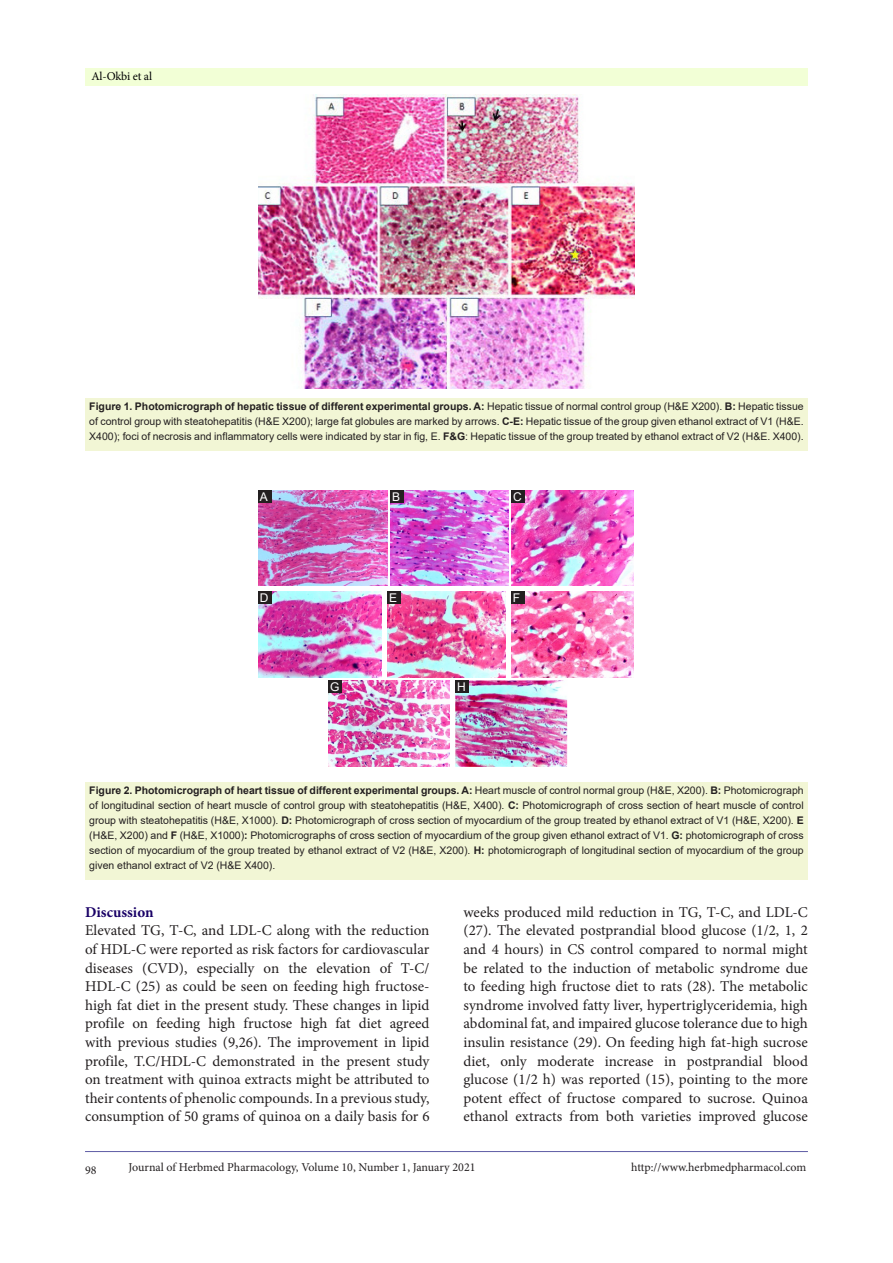
<style>
.page{position:relative;width:893px;height:1263px;background:#fff}
.page>*{position:absolute;margin:0;border:0;box-sizing:border-box;transform-origin:0 0}
.t1{font:15px/18.6px "Minion Pro";color:#231f20;text-align:justify}
.t2{font:700 15px "Minion Pro";color:#190066}
.t3{font:12px "Minion Pro";letter-spacing:-.005em;color:#231f20}
.t4{font:12px "Minion Pro";letter-spacing:-.01em;color:#000001}
.t5{font:12px "Arial";color:#fff}
.t6{font:10.5px/15px "Arial";color:#231f20;text-align:justify}
.s1{font-weight:700}
</style>
<div class="page">
<hr style="left:85px;top:1151px;width:723px;height:1px;background:#5e5ca5">
<div style="left:85px;top:68px;width:723px;height:17px;background:#f2ffd6"></div>
<img style="left:258px;top:94px;width:377px;height:295px">
<div style="left:85px;top:398px;width:723px;height:53px;background:#f2f6d5"></div>
<div style="left:85px;top:782px;width:723px;height:98px;background:#f2f6d5"></div>
<img style="left:258px;top:490px;width:130px;height:95px">
<img style="left:390px;top:490px;width:118px;height:95px">
<img style="left:511px;top:490px;width:122px;height:95px">
<img style="left:258px;top:591px;width:124px;height:87px">
<img style="left:388px;top:591px;width:117px;height:87px">
<img style="left:511px;top:591px;width:122px;height:87px">
<img style="left:329px;top:680px;width:120px;height:87px">
<img style="left:455px;top:680px;width:112px;height:87px">
<div style="left:258px;top:591px;width:13px;height:13px;background:#231f20"></div>
<div style="left:388px;top:591px;width:13px;height:13px;background:#231f20"></div>
<div style="left:511px;top:591px;width:13px;height:13px;background:#231f20"></div>
<div style="left:329px;top:681px;width:13px;height:12px;background:#231f20"></div>
<div style="left:455px;top:680px;width:14px;height:13px;background:#231f20"></div>
<div style="left:258px;top:490px;width:13px;height:13px;background:#231f20"></div>
<div style="left:391px;top:490px;width:13px;height:13px;background:#231f20"></div>
<div style="left:512px;top:490px;width:13px;height:13px;background:#231f20"></div>
<p class="t4" style="left:91px;top:68px;width:62px">Al-Okbi et al</p>
<p class="t6" style="left:89px;top:399px;width:716px"><span class="s1">Figure 1. Photomicrograph of hepatic tissue of different experimental groups. A:</span> Hepatic tissue of normal control group (H&amp;E X200). <span class="s1">B:</span> Hepatic tissue of control group with steatohepatitis (H&amp;E X200); large fat globules are marked by arrows. <span class="s1">C-E:</span> Hepatic tissue of the group given ethanol extract of V1 (H&amp;E.<br>X400); foci of necrosis and inflammatory cells were indicated by star in fig, E. <span class="s1">F&amp;G</span>: Hepatic tissue of the group treated by ethanol extract of V2 (H&amp;E. X400).</p>
<p class="t5" style="left:260px;top:488px;width:10px">A</p>
<p class="t5" style="left:392px;top:488px;width:10px">B</p>
<p class="t5" style="left:513px;top:488px;width:10px">C</p>
<p class="t5" style="left:260px;top:589px;width:10px">D</p>
<p class="t5" style="left:389px;top:589px;width:10px">E</p>
<p class="t5" style="left:513px;top:589px;width:9px">F</p>
<p class="t5" style="left:330px;top:678px;width:11px">G</p>
<p class="t5" style="left:457px;top:678px;width:10px">H</p>
<p class="t6" style="left:89px;top:783px;width:716px"><span class="s1">Figure 2. Photomicrograph of heart tissue of different experimental groups. A:</span> Heart muscle of control normal group (H&amp;E, X200). <span class="s1">B:</span> Photomicrograph of longitudinal section of heart muscle of control group with steatohepatitis (H&amp;E, X400). <span class="s1">C:</span> Photomicrograph of cross section of heart muscle of control group with steatohepatitis (H&amp;E, X1000). <span class="s1">D:</span> Photomicrograph of cross section of myocardium of the group treated by ethanol extract of V1 (H&amp;E, X200). <span class="s1">E </span>(H&amp;E, X200) and <span class="s1">F</span> (H&amp;E, X1000)<span class="s1">:</span> Photomicrographs of cross section of myocardium of the group given ethanol extract of V1. <span class="s1">G:</span> photomicrograph of cross section of myocardium of the group treated by ethanol extract of V2 (H&amp;E, X200). <span class="s1">H:</span> photomicrograph of longitudinal section of myocardium of the group given ethanol extract of V2 (H&amp;E X400).</p>
<p class="t2" style="left:85px;top:901px;width:70px">Discussion</p>
<p class="t1" style="left:85px;top:921px;width:346px">Elevated TG, T-C, and LDL-C along with the reduction of HDL-C were reported as risk factors for cardiovascular diseases (CVD), especially on the elevation of T-C/ HDL-C (25) as could be seen on feeding high fructose&shy;high fat diet in the present study. These changes in lipid profile on feeding high fructose high fat diet agreed with previous studies (9,26). The improvement in lipid profile, T.C/HDL-C demonstrated in the present study on treatment with quinoa extracts might be attributed to their contents of phenolic compounds. In a previous study, consumption of 50 grams of quinoa on a daily basis for 6</p>
<p class="t1" style="left:463px;top:903px;width:346px">weeks produced mild reduction in TG, T-C, and LDL-C (27). The elevated postprandial blood glucose (1/2, 1, 2 and 4 hours) in CS control compared to normal might be related to the induction of metabolic syndrome due to feeding high fructose diet to rats (28). The metabolic syndrome involved fatty liver, hypertriglyceridemia, high abdominal fat, and impaired glucose tolerance due to high insulin resistance (29). On feeding high fat-high sucrose diet, only moderate increase in postprandial blood glucose (1/2 h) was reported (15), pointing to the more potent effect of fructose compared to sucrose. Quinoa ethanol extracts from both varieties improved glucose</p>
<p class="t3" style="left:85px;top:1162px;width:13px">98</p>
<p class="t3" style="left:128px;top:1159px;width:349px">Journal of Herbmed Pharmacology, Volume 10, Number 1, January 2021</p>
<p class="t3" style="left:631px;top:1159px;width:177px">http://www.herbmedpharmacol.com</p>
</div>
